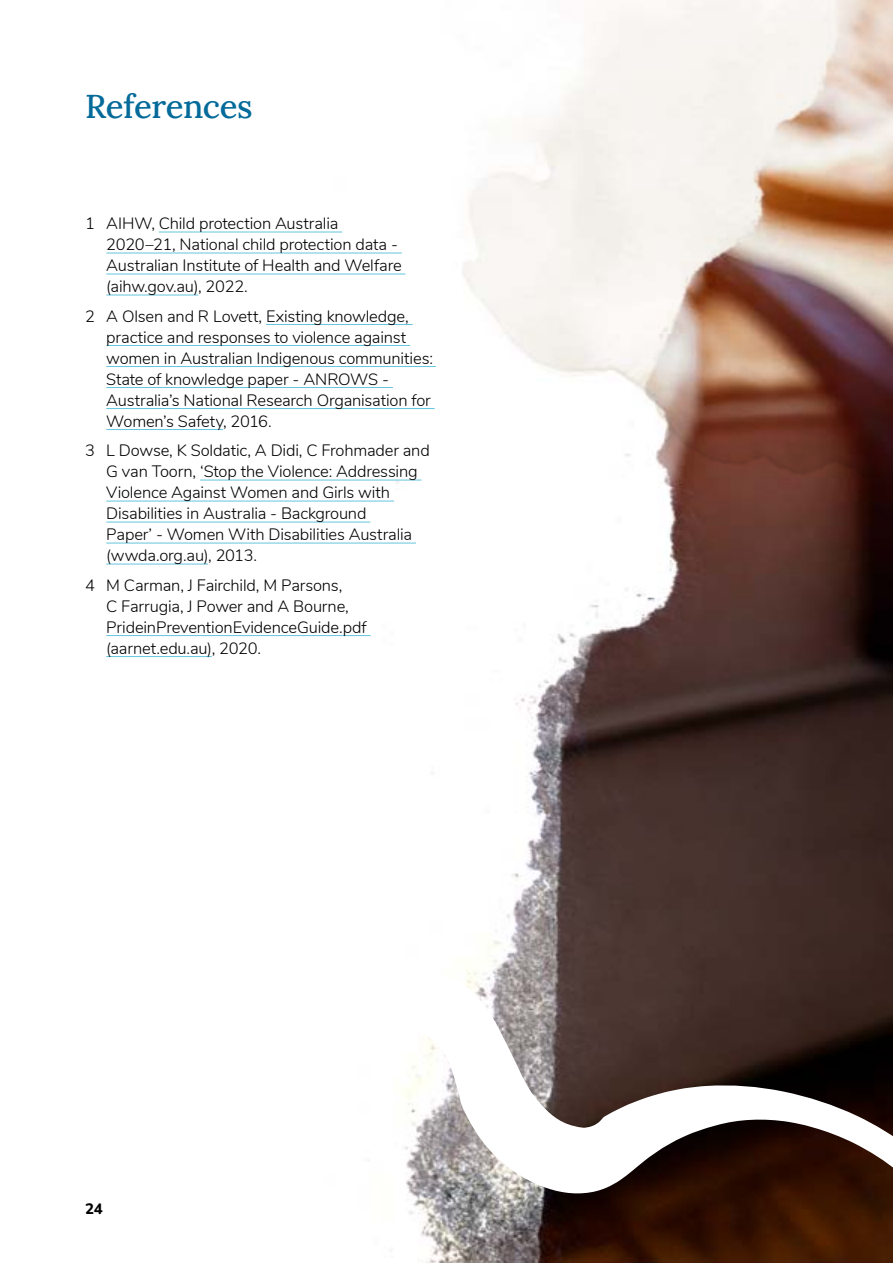
<style>
.page{position:relative;width:893px;height:1263px;background:#fff}
.page>*{position:absolute;margin:0;border:0;box-sizing:border-box;transform-origin:0 0}
.t1{font:500 33px "Lora";letter-spacing:-.015em;color:#036a99}
.t2{font:300 16.5px/21px "Nunito";letter-spacing:-.01em;color:#000}
.t3{font:800 15px "Nunito";color:#000}
</style>
<div class="page">
<img style="left:325px;top:231px;width:568px;height:738px">
<hr style="left:106px;top:543px;width:310px;height:1px;background:#64c5dd">
<hr style="left:106px;top:522px;width:264px;height:1px;background:#64c5dd">
<hr style="left:106px;top:501px;width:288px;height:1px;background:#64c5dd">
<hr style="left:200px;top:480px;width:221px;height:1px;background:#64c5dd">
<hr style="left:106px;top:429px;width:117px;height:1px;background:#64c5dd">
<hr style="left:106px;top:408px;width:329px;height:1px;background:#64c5dd">
<hr style="left:106px;top:387px;width:287px;height:1px;background:#64c5dd">
<hr style="left:106px;top:366px;width:330px;height:1px;background:#64c5dd">
<hr style="left:106px;top:345px;width:304px;height:1px;background:#64c5dd">
<hr style="left:266px;top:324px;width:147px;height:1px;background:#64c5dd">
<hr style="left:106px;top:295px;width:92px;height:1px;background:#64c5dd">
<hr style="left:106px;top:274px;width:299px;height:1px;background:#64c5dd">
<hr style="left:106px;top:253px;width:296px;height:1px;background:#64c5dd">
<img style="left:383px;top:0;width:510px;height:541px">
<svg style="left:402px;top:969px;width:491px;height:294px"></svg>
<hr style="left:159px;top:232px;width:183px;height:1px;background:#64c5dd">
<hr style="left:106px;top:635px;width:265px;height:1px;background:#64c5dd">
<hr style="left:106px;top:564px;width:102px;height:1px;background:#64c5dd">
<hr style="left:106px;top:656px;width:106px;height:1px;background:#64c5dd">
<h1 class="t1" style="left:85px;top:81px;width:169px">References</h1>
<p class="t2" style="left:106px;top:212px;width:297px;text-indent:-21px">1 AIHW, Child protection Australia 2020–21, National child protection data - Australian Institute of Health and Welfare (aihw.gov.au), 2022.</p>
<p class="t2" style="left:106px;top:305px;width:328px;text-indent:-21px">2 A Olsen and R Lovett, Existing knowledge, practice and responses to violence against women in Australian Indigenous communities:<br>State of knowledge paper - ANROWS - Australia’s National Research Organisation for Women’s Safety, 2016.</p>
<p class="t2" style="left:106px;top:439px;width:325px;text-indent:-21px">3 L Dowse, K Soldatic, A Didi, C Frohmader and G van Toorn, ‘Stop the Violence: Addressing Violence Against Women and Girls with Disabilities in Australia - Background<br>Paper’ - Women With Disabilities Australia (wwda.org.au), 2013.</p>
<p class="t2" style="left:106px;top:574px;width:262px;text-indent:-21px">4 M Carman, J Fairchild, M Parsons,<br>C Farrugia, J Power and A Bourne,<br>PrideinPreventionEvidenceGuide.pdf (aarnet.edu.au), 2020.</p>
<p class="t3" style="left:85px;top:1199px;width:19px">24</p>
</div>
